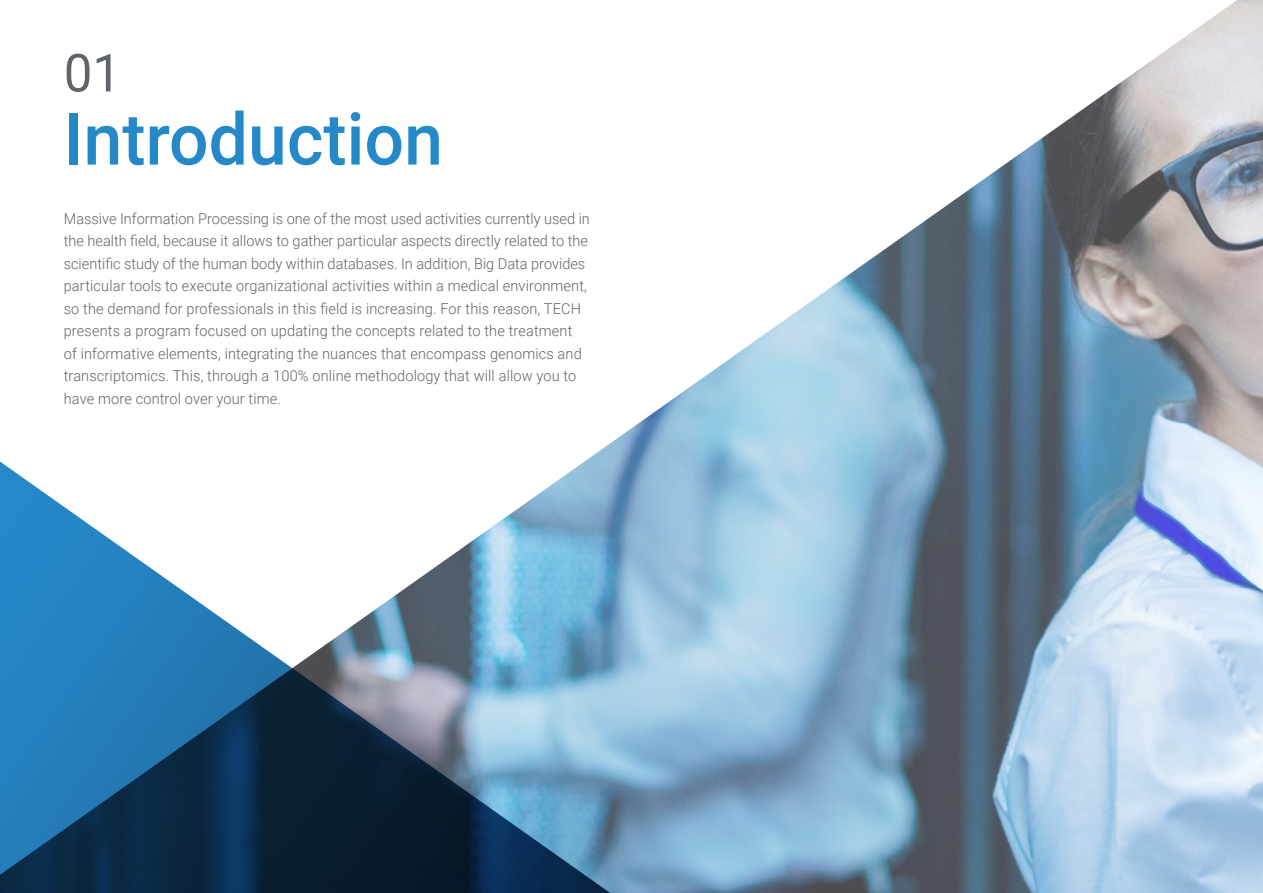
<style>
.page{position:relative;width:1263px;height:893px;background:#fff}
.page>*{position:absolute;margin:0;border:0;box-sizing:border-box;transform-origin:0 0}
.t1{font:500 72px "Roboto";color:#2488c9}
.t2{font:52.5px "Roboto";color:#61646a}
.t3{font:300 15px/22.5px "Roboto";letter-spacing:.01em;color:#61646a}
</style>
<div class="page">
<img style="left:607px;top:0;width:656px;height:893px">
<svg style="left:0;top:446px;width:640px;height:447px"></svg>
<h2 class="t2" style="left:64px;top:36px;width:59px">01</h2>
<h1 class="t1" style="left:64px;top:89px;width:381px">Introduction</h1>
<p class="t3" style="left:64px;top:207px;width:528px">Massive Information Processing is one of the most used activities currently used in the health field, because it allows to gather particular aspects directly related to the scientific study of the human body within databases. In addition, Big Data provides particular tools to execute organizational activities within a medical environment, so the demand for professionals in this field is increasing. For this reason, TECH presents a program focused on updating the concepts related to the treatment<br>of informative elements, integrating the nuances that encompass genomics and transcriptomics. This, through a 100% online methodology that will allow you to have more control over your time.</p>
</div>
